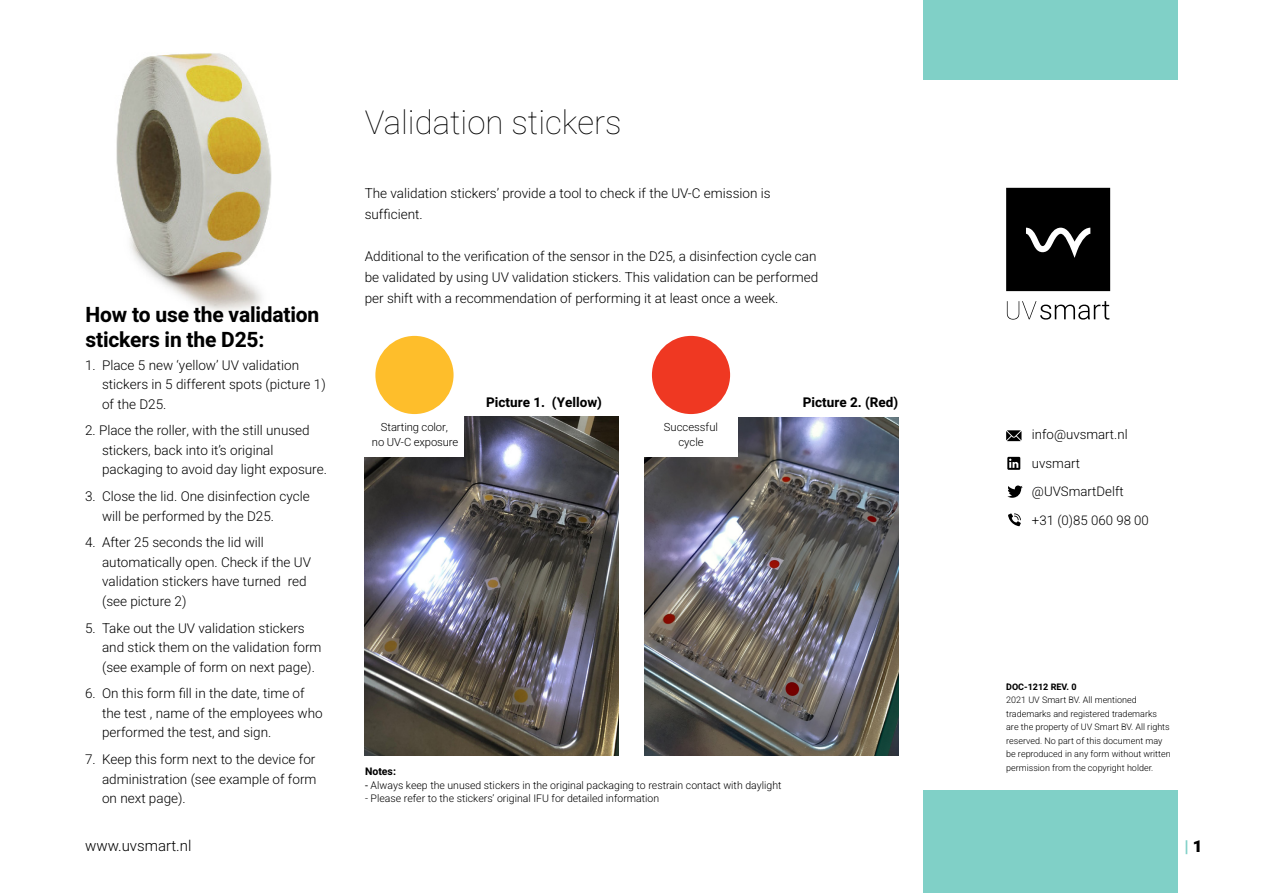
<style>
.page{position:relative;width:1263px;height:893px;background:#fff}
.page>*{position:absolute;margin:0;border:0;box-sizing:border-box;transform-origin:0 0}
.t1{font:100 33px "Heebo";color:#000}
.t2{font:700 21px/25.2px "Heebo";letter-spacing:-.01em;color:#000}
.t3{font:16.5px "Heebo";color:#80d0c7}
.t4{font:300 15px "Heebo";color:#000}
.t5{font:300 13.5px/19.5px "Heebo";color:#000}
.t6{font:13.5px "Heebo";color:#000}
.t7{font:300 13.2px/28.8px "Heebo";color:#000}
.t8{font:300 11.25px/15px "Heebo";letter-spacing:-.01em;color:#000;text-align:center}
.t9{font:300 10.5px "Heebo";color:#000}
.t10{font:10.5px "Heebo";color:#000}
.t11{font:300 9px/13.5px "Heebo";color:#000}
.t12{font:9px "Heebo";color:#000}
.s1{font-weight:400}
.s2{color:#000}
</style>
<div class="page">
<img style="left:644px;top:417px;width:254px;height:338px">
<img style="left:365px;top:417px;width:254px;height:338px">
<img style="left:116px;top:53px;width:156px;height:259px">
<div style="left:644px;top:328px;width:94px;height:129px;background:#fff"></div>
<div style="left:652px;top:336px;width:78px;height:78px;background:#ef3822;border-radius:50%"></div>
<div style="left:365px;top:328px;width:99px;height:129px;background:#fff"></div>
<div style="left:375px;top:336px;width:79px;height:78px;background:#febe2b;border-radius:50%"></div>
<svg style="left:1007px;top:457px;width:13px;height:13px"></svg>
<svg style="left:1007px;top:485px;width:16px;height:13px"></svg>
<svg style="left:1008px;top:513px;width:13px;height:13px"></svg>
<svg style="left:1006px;top:430px;width:15px;height:11px"></svg>
<svg style="left:1007px;top:301px;width:102px;height:19px"></svg>
<svg style="left:1006px;top:188px;width:104px;height:103px;background:#0f0f0f"></svg>
<div style="left:924px;top:0;width:254px;height:80px;background:#80d0c7"></div>
<div style="left:924px;top:790px;width:254px;height:103px;background:#80d0c7"></div>
<h2 class="t2" style="left:86px;top:303px;width:235px">How to use the validation stickers in the D25:</h2>
<p class="t5" style="left:102px;top:355px;width:225px;text-indent:-17px">1. Place 5 new ‘yellow’ UV validation stickers in 5 different spots (picture 1) of the D25.</p>
<p class="t5" style="left:102px;top:421px;width:226px;text-indent:-17px">2. Place the roller, with the still unused stickers, back into it’s original packaging to avoid day light exposure.</p>
<p class="t5" style="left:102px;top:487px;width:209px;text-indent:-17px">3. Close the lid. One disinfection cycle will be performed by the D25.</p>
<p class="t5" style="left:102px;top:533px;width:211px;text-indent:-17px">4. After 25 seconds the lid will automatically open. Check if the UV validation stickers have turned red (see picture 2)</p>
<p class="t5" style="left:102px;top:618px;width:221px;text-indent:-17px">5. Take out the UV validation stickers and stick them on the validation form (see example of form on next page).</p>
<p class="t5" style="left:102px;top:684px;width:222px;text-indent:-17px">6. On this form fill in the date, time of the test , name of the employees who performed the test, and sign.</p>
<p class="t5" style="left:102px;top:749px;width:216px;text-align:justify;text-indent:-17px">7. Keep this form next to the device for administration (see example of form on next page).</p>
<h1 class="t1" style="left:365px;top:99px;width:258px">Validation stickers</h1>
<p class="t5" style="left:365px;top:182px;width:407px;line-height:21px">The validation stickers’ provide a tool to check if the UV-C emission is sufficient.</p>
<p class="t5" style="left:365px;top:245px;width:455px;line-height:21px">Additional to the verification of the sensor in the D25, a disinfection cycle can be validated by using UV validation stickers. This validation can be performed per shift with a recommendation of performing it at least once a week.</p>
<p class="t8" style="left:372px;top:419px;width:88px">Starting color,<br>no UV-C exposure</p>
<p class="t6" style="left:486px;top:392px;width:117px">Picture 1. (Yellow)</p>
<p class="t8" style="left:664px;top:419px;width:56px">Successful cycle</p>
<p class="t6" style="left:803px;top:392px;width:97px">Picture 2. (Red)</p>
<p class="t10" style="left:365px;top:764px;width:33px">Notes:</p>
<p class="t9" style="left:365px;top:778px;width:418px"><span class="s1">-</span> Always keep the unused stickers in the original packaging to restrain contact with daylight</p>
<p class="t9" style="left:365px;top:791px;width:296px">- Please refer to the stickers’ original IFU for detailed information</p>
<p class="t7" style="left:1032px;top:420px;width:118px">info@uvsmart.nl uvsmart @UVSmartDelft +31 (0)85 060 98 00</p>
<p class="t12" style="left:1006px;top:680px;width:72px">DOC-1212 REV. 0</p>
<p class="t11" style="left:1006px;top:693px;width:166px">2021 UV Smart BV. All mentioned trademarks and registered trademarks are the property of UV Smart BV. All rights reserved. No part of this document may be reproduced in any form without written permission from the copyright holder.</p>
<p class="t4" style="left:85px;top:835px;width:108px">www.uvsmart.nl</p>
<p class="t3" style="left:1184px;top:835px;width:20px">| <span class="s2">1</span></p>
</div>
